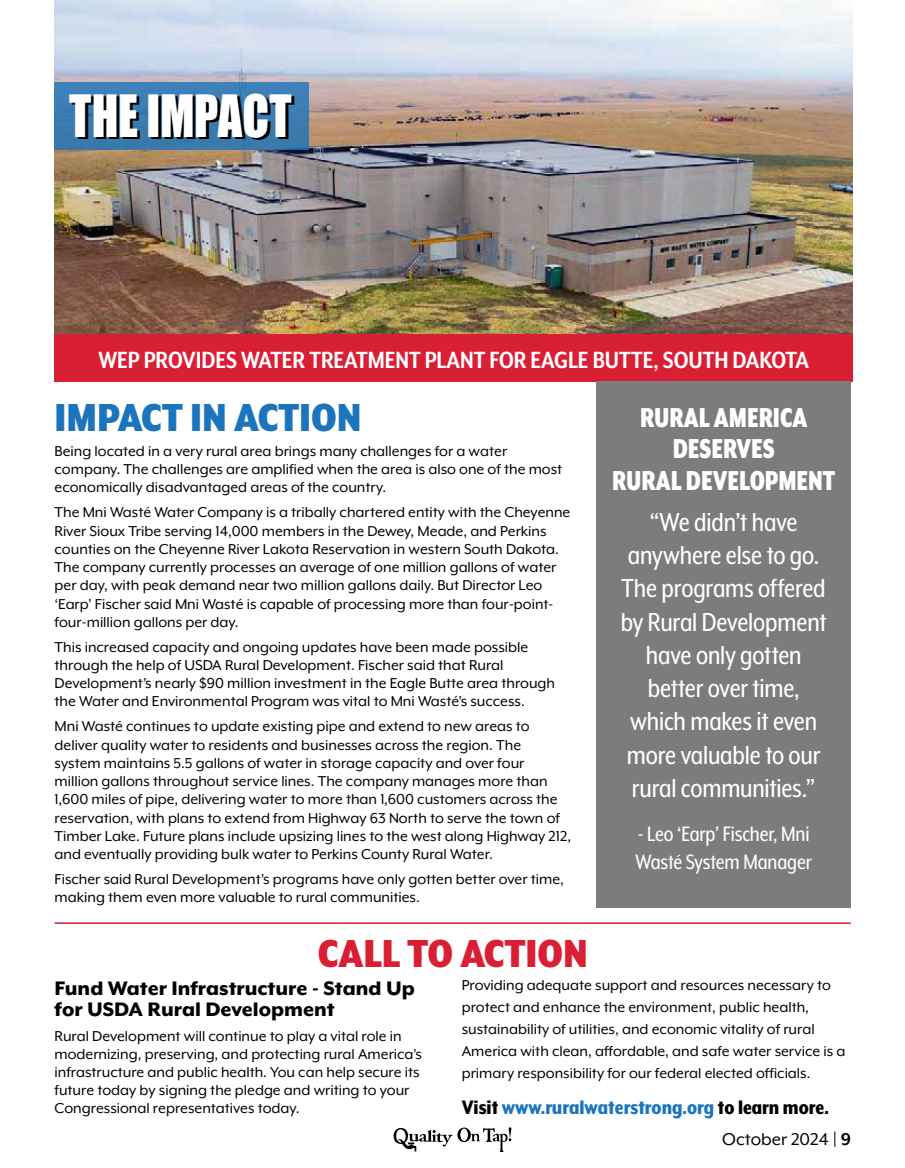
<style>
.page{position:relative;width:905px;height:1168px;background:#fff}
.page>*{position:absolute;margin:0;border:0;box-sizing:border-box;transform-origin:0 0}
.t1{font:53.55px "Impact";letter-spacing:-.005em;color:#fff;scale:.9 1}
.t2{font:900 45px "Mr Eaves XL Mod Nar OT";color:#1c75bc}
.t3{font:900 45px "Mr Eaves XL Mod Nar OT";color:#d91f34}
.t4{font:900 31.5px/31.5px "Mr Eaves XL Mod Nar OT";color:#fff;text-align:center;scale:.85 1}
.t5{font:30px/33.3px "Mr Eaves XL Mod Nar OT";letter-spacing:-.005em;color:#fff;text-align:center}
.t6{font:700 27px "Mr Eaves XL Mod Nar OT";color:#fff}
.t7{font:24px/28.8px "Mr Eaves XL Mod Nar OT";letter-spacing:-.005em;color:#fff}
.t8{font:800 22.5px/21px "Mr Eaves XL Mod OT";color:#000}
.t9{font:800 22.5px "Mr Eaves XL Mod Nar OT";color:#1c75bc}
.t10{font:19.5px "Mr Eaves XL Mod OT";color:#000}
.t11{font:16.5px/18.3px "Mr Eaves XL Mod OT";color:#000}
.s1{color:#000}
.s2{font-weight:700}
</style>
<div class="page">
<svg style="left:393px;top:1127px;width:118px;height:25px"></svg>
<img style="left:55px;top:0;width:797px;height:334px">
<div style="left:55px;top:82px;width:254px;height:67px;background:#3c7cb1"></div>
<div style="left:55px;top:334px;width:797px;height:48px;background:#d91f34"></div>
<div style="left:596px;top:382px;width:254px;height:526px;background:#7c7c7b"></div>
<hr style="left:55px;top:922px;width:796px;height:2px;background:#d91f34">
<h1 class="t1" style="left:69px;top:74px;width:249px">THE IMPACT</h1>
<h3 class="t6" style="left:98px;top:346px;width:712px">WEP PROVIDES WATER TREATMENT PLANT FOR EAGLE BUTTE, SOUTH DAKOTA</h3>
<h3 class="t4" style="left:612px;top:401px;width:264px">RURAL AMERICA<br>DESERVES<br>RURAL DEVELOPMENT</h3>
<h3 class="t5" style="left:620px;top:505px;width:207px">“We didn’t have anywhere else to go.<br>The programs offered by Rural Development have only gotten better over time, which makes it even more valuable to our rural communities.”</h3>
<h3 class="t7" style="left:635px;top:819px;width:178px">- Leo ‘Earp’ Fischer, Mni<br>Wasté System Manager</h3>
<h2 class="t2" style="left:55px;top:395px;width:308px">IMPACT IN ACTION</h2>
<p class="t11" style="left:55px;top:442px;width:509px">Being located in a very rural area brings many challenges for a water company. The challenges are amplified when the area is also one of the most economically disadvantaged areas of the country.</p>
<p class="t11" style="left:55px;top:503px;width:517px">The Mni Wasté Water Company is a tribally chartered entity with the Cheyenne River Sioux Tribe serving 14,000 members in the Dewey, Meade, and Perkins counties on the Cheyenne River Lakota Reservation in western South Dakota.<br>The company currently processes an average of one million gallons of water per day, with peak demand near two million gallons daily. But Director Leo ‘Earp’ Fischer said Mni Wasté is capable of processing more than four-point&shy;four-million gallons per day.</p>
<p class="t11" style="left:55px;top:638px;width:502px">This increased capacity and ongoing updates have been made possible through the help of USDA Rural Development. Fischer said that Rural Development’s nearly $90 million investment in the Eagle Butte area through the Water and Environmental Program was vital to Mni Wasté’s success.</p>
<p class="t11" style="left:55px;top:717px;width:518px">Mni Wasté continues to update existing pipe and extend to new areas to deliver quality water to residents and businesses across the region. The system maintains 5.5 gallons of water in storage capacity and over four million gallons throughout service lines. The company manages more than 1,600 miles of pipe, delivering water to more than 1,600 customers across the reservation, with plans to extend from Highway 63 North to serve the town of Timber Lake. Future plans include upsizing lines to the west along Highway 212, and eventually providing bulk water to Perkins County Rural Water.</p>
<p class="t11" style="left:55px;top:870px;width:511px">Fischer said Rural Development’s programs have only gotten better over time, making them even more valuable to rural communities.</p>
<h2 class="t3" style="left:318px;top:930px;width:271px">CALL TO ACTION</h2>
<h3 class="t8" style="left:55px;top:978px;width:362px">Fund Water Infrastructure - Stand Up for USDA Rural Development</h3>
<p class="t11" style="left:55px;top:1027px;width:369px">Rural Development will continue to play a vital role in modernizing, preserving, and protecting rural America’s infrastructure and public health. You can help secure its future today by signing the pledge and writing to your Congressional representatives today.</p>
<p class="t11" style="left:462px;top:974px;width:385px;line-height:21.9px">Providing adequate support and resources necessary to protect and enhance the environment, public health, sustainability of utilities, and economic vitality of rural America with clean, affordable, and safe water service is a primary responsibility for our federal elected officials.</p>
<h3 class="t9" style="left:462px;top:1095px;width:369px"><span class="s1">Visit</span> www.ruralwaterstrong.org <span class="s1">to learn more.</span></h3>
<p class="t10" style="left:722px;top:1129px;width:130px">October 2024 | <span class="s2">9</span></p>
</div>
